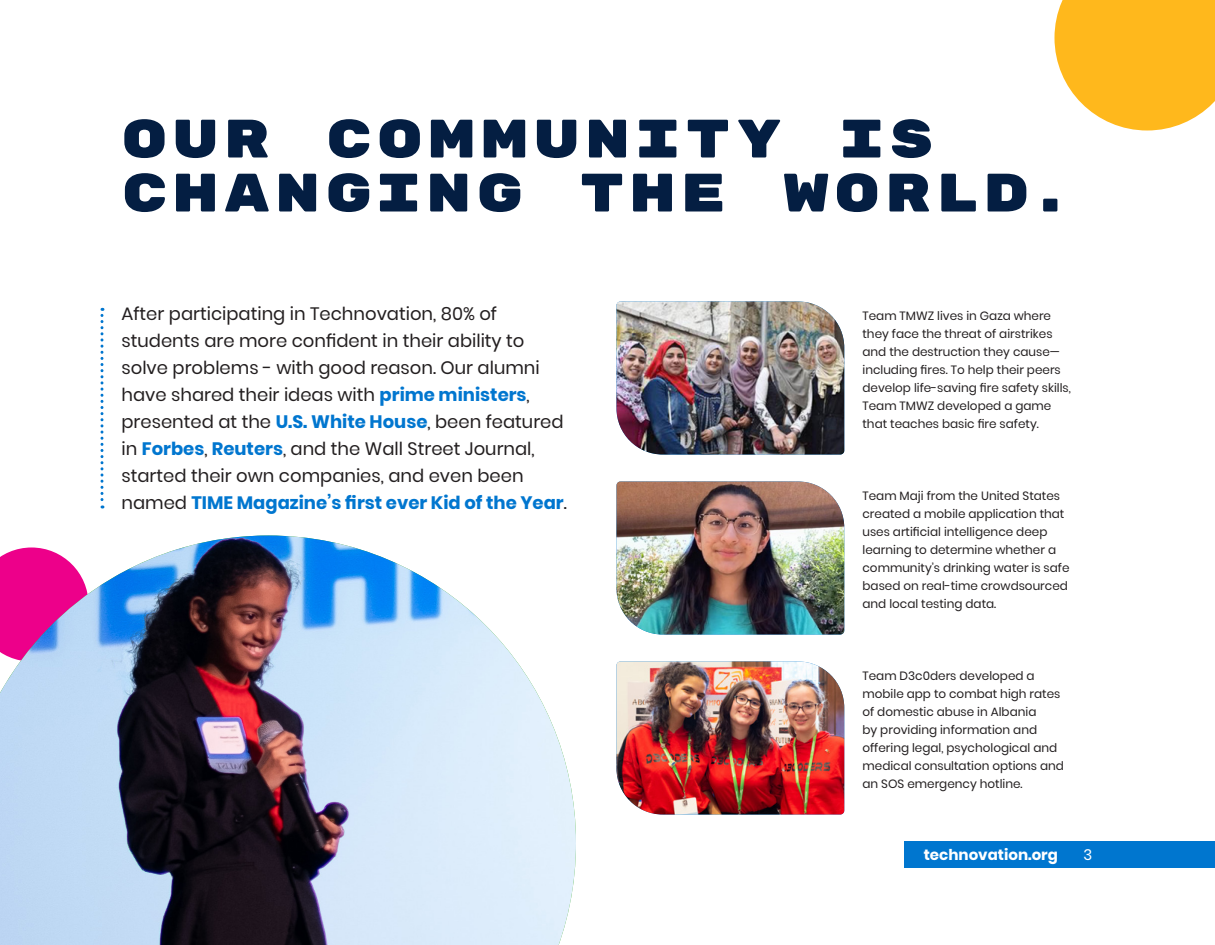
<style>
.page{position:relative;width:1215px;height:945px;background:#fff}
.page>*{position:absolute;margin:0;border:0;box-sizing:border-box;transform-origin:0 0}
.t1{font:54px/54px "Rubik Mono One";letter-spacing:.09em;color:#041e42}
.t2{font:18px/27px "Poppins";color:#231f20}
.t3{font:700 15px "Poppins";color:#fff}
.t4{font:15px "Poppins";color:#fff}
.t5{font:12px/18px "Poppins";color:#231f20}
.s1{font-weight:700;color:#0076cf}
</style>
<div class="page">
<img style="left:0;top:536px;width:576px;height:409px">
<svg style="left:1054px;top:0;width:161px;height:130px;background:#ffc037"></svg>
<img style="left:616px;top:302px;width:228px;height:152px">
<img style="left:616px;top:482px;width:228px;height:152px">
<img style="left:616px;top:662px;width:228px;height:152px">
<div style="left:904px;top:842px;width:311px;height:26px;background:#0076cf"></div>
<svg style="left:100px;top:308px;width:4px;height:200px"></svg>
<h1 class="t1" style="left:122px;top:113px;width:953px">OUR COMMUNITY IS<br>CHANGING THE WORLD.</h1>
<p class="t2" style="left:122px;top:300px;width:447px">After participating in Technovation, 80% of students are more confident in their ability to solve problems - with good reason. Our alumni have shared their ideas with <span class="s1">prime ministers</span>, presented at the <span class="s1">U.S. White House</span>, been featured in <span class="s1">Forbes</span>, <span class="s1">Reuters</span>, and the Wall Street Journal, started their own companies, and even been named <span class="s1">TIME Magazine’s first ever Kid of the Year</span>.</p>
<p class="t5" style="left:862px;top:306px;width:210px">Team TMWZ lives in Gaza where they face the threat of airstrikes and the destruction they cause— including fires. To help their peers develop life-saving fire safety skills,<br>Team TMWZ developed a game that teaches basic fire safety.</p>
<p class="t5" style="left:862px;top:486px;width:208px">Team Maji from the United States created a mobile application that uses artificial intelligence deep learning to determine whether a community’s drinking water is safe based on real-time crowdsourced and local testing data.</p>
<p class="t5" style="left:862px;top:666px;width:203px">Team D3c0ders developed a mobile app to combat high rates of domestic abuse in Albania<br>by providing information and offering legal, psychological and medical consultation options and an SOS emergency hotline.</p>
<p class="t3" style="left:924px;top:846px;width:136px">technovation.org</p>
<p class="t4" style="left:1084px;top:846px;width:10px">3</p>
</div>
